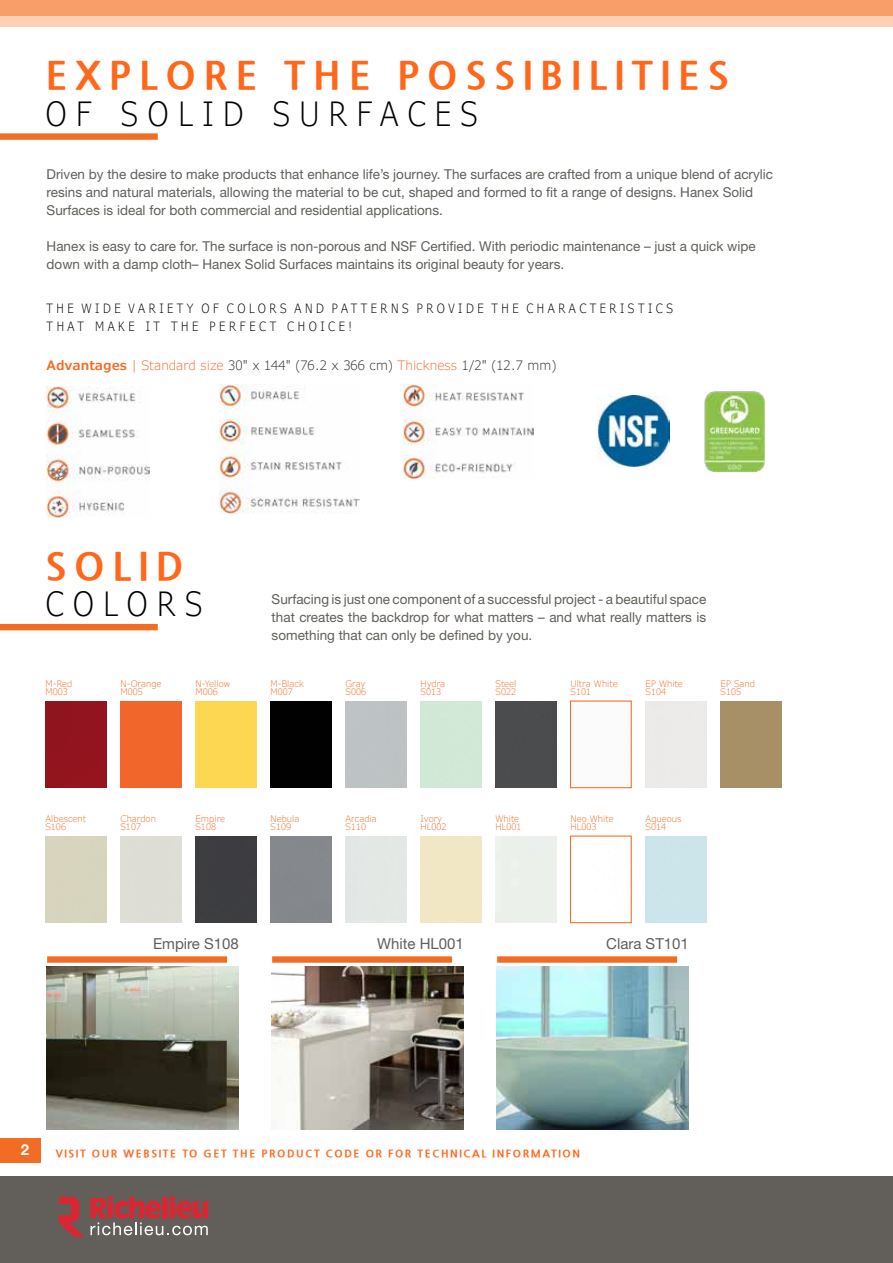
<style>
.page{position:relative;width:893px;height:1263px;background:#fff}
.page>*{position:absolute;margin:0;border:0;box-sizing:border-box;transform-origin:0 0}
.t1{font:800 38.7px "Nanum Gothic";letter-spacing:.2em;color:#ff671b}
.t2{font:300 condensed 33.3px "Verdana Pro";letter-spacing:.28em;color:#000}
.t3{font:15.15px "Helvetica Neue LT Std";color:#625f5a}
.t4{font:700 15.15px "Helvetica Neue LT Std";color:#fff}
.t5{font:13.65px/18px "Helvetica Neue LT Std";color:#625f5a}
.t6{font:300 12.9px "Verdana Pro";color:#2d2d2a}
.t7{font:300 condensed 12.75px/17.9px "Verdana Pro";letter-spacing:.275em;color:#000}
.t8{font:800 10.5px "Nanum Gothic";letter-spacing:.15em;color:#ff671b}
.t9{font:300 9px/8.4px "Verdana Pro";color:#f36c24}
.s1{font-weight:600;color:#f36c24}
.s2{color:#f36c24}
</style>
<div class="page">
<img style="left:47px;top:966px;width:192px;height:163px">
<div style="left:45px;top:701px;width:61px;height:87px;background:#92141e"></div>
<div style="left:120px;top:701px;width:61px;height:87px;background:#f1662b"></div>
<div style="left:195px;top:701px;width:61px;height:87px;background:#fdd752"></div>
<div style="left:270px;top:701px;width:61px;height:87px;background:#000100"></div>
<div style="left:495px;top:701px;width:61px;height:87px;background:#4b4c4d"></div>
<div style="left:570px;top:700px;width:62px;height:88px;border:1px solid #f36c24"></div>
<div style="left:720px;top:701px;width:61px;height:87px;background:#a79066"></div>
<div style="left:195px;top:836px;width:61px;height:87px;background:#3d3d40"></div>
<div style="left:570px;top:835px;width:62px;height:88px;border:1px solid #f36c24"></div>
<div style="left:0;top:624px;width:158px;height:6px;background:#f36c24"></div>
<div style="left:0;top:1177px;width:893px;height:86px;background:#625f5a"></div>
<svg style="left:59px;top:1197px;width:25px;height:40px"></svg>
<svg style="left:90px;top:1196px;width:118px;height:39px"></svg>
<svg style="left:0;top:0;width:893px;height:26px;fill:#f89e69"></svg>
<img style="left:704px;top:391px;width:62px;height:82px">
<img style="left:597px;top:395px;width:72px;height:72px">
<div style="left:47px;top:956px;width:180px;height:7px;background:#f36c24"></div>
<img style="left:272px;top:966px;width:192px;height:163px">
<div style="left:272px;top:956px;width:180px;height:7px;background:#f36c24"></div>
<img style="left:497px;top:966px;width:192px;height:163px">
<div style="left:497px;top:956px;width:180px;height:7px;background:#f36c24"></div>
<img style="left:47px;top:386px;width:102px;height:131px">
<img style="left:219px;top:384px;width:141px;height:130px">
<img style="left:404px;top:385px;width:129px;height:93px">
<div style="left:0;top:1138px;width:41px;height:25px;background:#f36c24"></div>
<div style="left:0;top:133px;width:158px;height:7px;background:#f36c24"></div>
<h1 class="t1" style="left:45px;top:55px;width:685px">EXPLORE THE POSSIBILITIES</h1>
<h2 class="t2" style="left:45px;top:92px;width:434px">OF SOLID SURFACES</h2>
<p class="t5" style="left:47px;top:165px;width:728px">Driven by the desire to make products that enhance life’s journey. The surfaces are crafted from a unique blend of acrylic resins and natural materials, allowing the material to be cut, shaped and formed to fit a range of designs. Hanex Solid<br>Surfaces is ideal for both commercial and residential applications.</p>
<p class="t5" style="left:47px;top:237px;width:711px">Hanex is easy to care for. The surface is non-porous and NSF Certified. With periodic maintenance – just a quick wipe down with a damp cloth– Hanex Solid Surfaces maintains its original beauty for years.</p>
<p class="t7" style="left:47px;top:299px;width:628px">THE WIDE VARIETY OF COLORS AND PATTERNS PROVIDE THE CHARACTERISTICS<br>THAT MAKE IT THE PERFECT CHOICE!</p>
<p class="t6" style="left:47px;top:357px;width:511px"><span class="s1">Advantages</span> <span class="s2">| Standard size</span> 30" x 144" (76.2 x 366 cm) <span class="s2">Thickness</span> 1/2" (12.7 mm)</p>
<h1 class="t1" style="left:45px;top:546px;width:140px">SOLID</h1>
<h2 class="t2" style="left:45px;top:583px;width:158px">COLORS</h2>
<p class="t5" style="left:272px;top:590px;width:436px;text-align:justify">Surfacing is just one component of a successful project - a beautiful space that creates the backdrop for what matters – and what really matters is something that can only be defined by you.</p>
<p class="t9" style="left:45px;top:679px;width:28px">M-Red<br>M003</p>
<p class="t9" style="left:120px;top:679px;width:43px">N-Orange<br>M005</p>
<p class="t9" style="left:195px;top:679px;width:36px">N-Yellow<br>M006</p>
<p class="t9" style="left:270px;top:679px;width:35px">M-Black<br>M007</p>
<p class="t9" style="left:345px;top:679px;width:22px">Gray<br>S006</p>
<p class="t9" style="left:420px;top:679px;width:26px">Hydra<br>S013</p>
<p class="t9" style="left:495px;top:679px;width:22px">Steel<br>S022</p>
<p class="t9" style="left:570px;top:679px;width:49px">Ultra White<br>S101</p>
<p class="t9" style="left:645px;top:679px;width:39px">EP White<br>S104</p>
<p class="t9" style="left:720px;top:679px;width:36px">EP Sand<br>S105</p>
<p class="t9" style="left:45px;top:814px;width:42px">Albescent<br>S106</p>
<p class="t9" style="left:120px;top:814px;width:37px">Chardon<br>S107</p>
<p class="t9" style="left:195px;top:814px;width:31px">Empire<br>S108</p>
<p class="t9" style="left:270px;top:814px;width:30px">Nebula<br>S109</p>
<p class="t9" style="left:345px;top:814px;width:33px">Arcadia<br>S110</p>
<p class="t9" style="left:420px;top:814px;width:28px">Ivory<br>HL002</p>
<p class="t9" style="left:495px;top:814px;width:28px">White<br>HL001</p>
<p class="t9" style="left:570px;top:814px;width:45px">Neo White<br>HL003</p>
<p class="t9" style="left:645px;top:814px;width:37px">Aqueous<br>S014</p>
<p class="t3" style="left:153px;top:935px;width:87px">Empire S108</p>
<p class="t3" style="left:377px;top:935px;width:88px">White HL001</p>
<p class="t3" style="left:606px;top:935px;width:84px">Clara ST101</p>
<p class="t4" style="left:21px;top:1140px;width:10px">2</p>
<p class="t8" style="left:56px;top:1148px;width:526px">VISIT OUR WEBSITE TO GET THE PRODUCT CODE OR FOR TECHNICAL INFORMATION</p>
</div>
